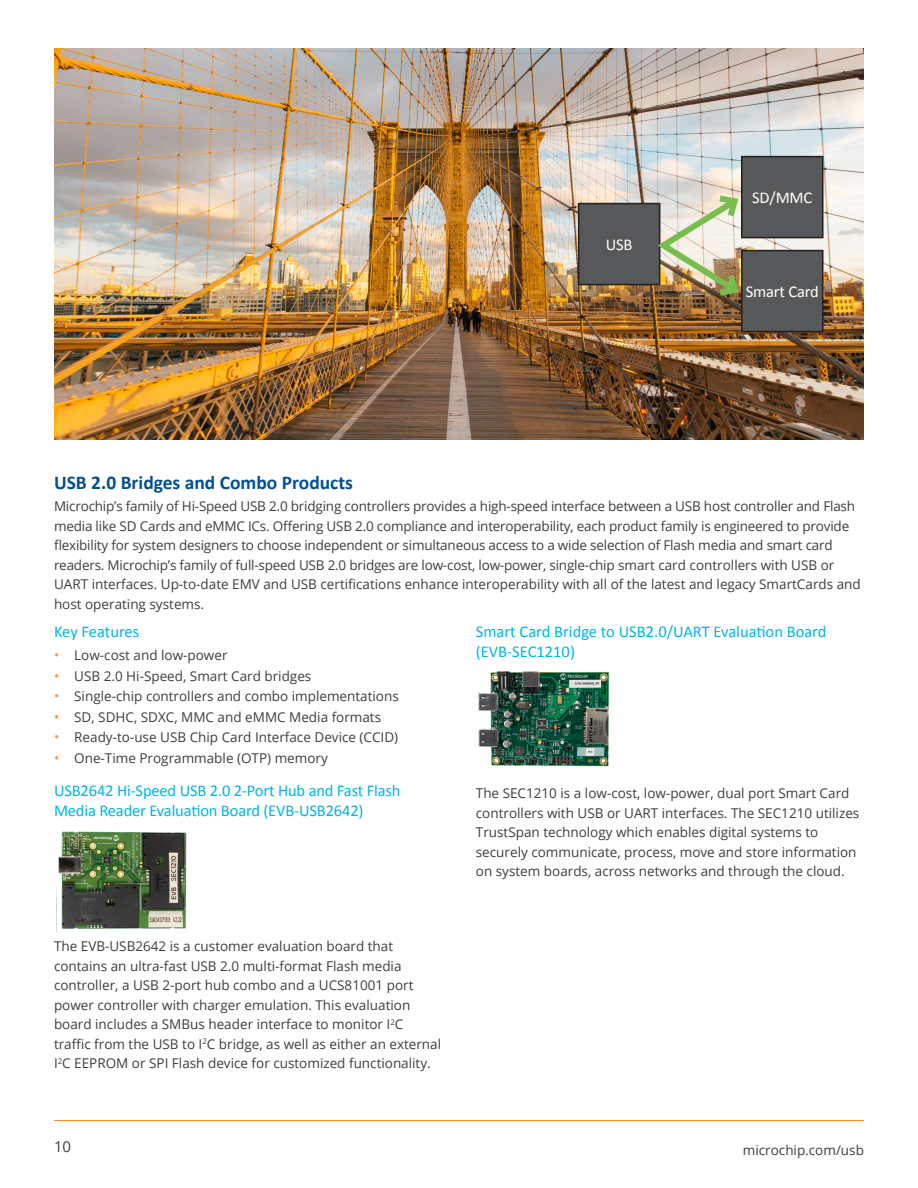
<style>
.page{position:relative;width:918px;height:1188px;background:#fff}
.page>*{position:absolute;margin:0;border:0;box-sizing:border-box;transform-origin:0 0}
.t1{font:700 19.5px "Calibri";color:#005090}
.t2{font:16.5px/19.5px "Calibri";letter-spacing:-.01em;color:#00b5e6}
.t3{font:16.5px "Calibri";letter-spacing:-.01em;color:#fff}
.t4{font:15px "Open Sans";color:#3e3e3f}
.t5{font:13.5px/19.5px "Open Sans";color:#3e3e3f}
.s1{font-size:14.25px;color:#ff9743}
</style>
<div class="page">
<hr style="left:54px;top:1120px;width:810px;height:1px;background:#ff8c2b">
<img style="left:56px;top:831px;width:131px;height:101px">
<img style="left:477px;top:671px;width:132px;height:96px">
<img style="left:54px;top:49px;width:810px;height:391px">
<div style="left:579px;top:204px;width:81px;height:81px;background:#57585a"></div>
<div style="left:578px;top:203px;width:82px;height:82px;border:2px solid #231f20"></div>
<div style="left:742px;top:157px;width:81px;height:81px;background:#57585a"></div>
<div style="left:741px;top:156px;width:83px;height:82px;border:2px solid #231f20"></div>
<div style="left:742px;top:251px;width:81px;height:81px;background:#57585a"></div>
<div style="left:741px;top:250px;width:83px;height:82px;border:2px solid #231f20"></div>
<img style="left:652px;top:191px;width:91px;height:109px">
<p class="t3" style="left:606px;top:233px;width:28px">USB</p>
<p class="t3" style="left:752px;top:186px;width:62px">SD/MMC</p>
<p class="t3" style="left:746px;top:280px;width:75px">Smart Card</p>
<h1 class="t1" style="left:54px;top:468px;width:301px">USB 2.0 Bridges and Combo Products</h1>
<p class="t5" style="left:54px;top:496px;width:808px">Microchip’s family of Hi-Speed USB 2.0 bridging controllers provides a high-speed interface between a USB host controller and Flash media like SD Cards and eMMC ICs. Offering USB 2.0 compliance and interoperability, each product family is engineered to provide flexibility for system designers to choose independent or simultaneous access to a wide selection of Flash media and smart card readers. Microchip’s family of full-speed USB 2.0 bridges are low-cost, low-power, single-chip smart card controllers with USB or UART interfaces. Up-to-date EMV and USB certifications enhance interoperability with all of the latest and legacy SmartCards and host operating systems.</p>
<p class="t2" style="left:54px;top:622px;width:87px">Key Features</p>
<p class="t5" style="left:54px;top:645px;width:175px"><span class="s1">•</span> Low-cost and low-power</p>
<p class="t5" style="left:54px;top:666px;width:259px"><span class="s1">•</span> USB 2.0 Hi-Speed, Smart Card bridges</p>
<p class="t5" style="left:54px;top:686px;width:346px"><span class="s1">•</span> Single-chip controllers and combo implementations</p>
<p class="t5" style="left:54px;top:707px;width:329px"><span class="s1">•</span> SD, SDHC, SDXC, MMC and eMMC Media formats</p>
<p class="t5" style="left:54px;top:727px;width:346px"><span class="s1">•</span> Ready-to-use USB Chip Card Interface Device (CCID)</p>
<p class="t5" style="left:54px;top:748px;width:275px"><span class="s1">•</span> One-Time Programmable (OTP) memory</p>
<p class="t2" style="left:54px;top:780px;width:348px">USB2642 Hi-Speed USB 2.0 2-Port Hub and Fast Flash<br>Media Reader Evaluation Board (EVB-USB2642)</p>
<p class="t2" style="left:476px;top:622px;width:352px">Smart Card Bridge to USB2.0/UART Evaluation Board (EVB-SEC1210)</p>
<p class="t5" style="left:476px;top:783px;width:385px">The SEC1210 is a low-cost, low-power, dual port Smart Card controllers with USB or UART interfaces. The SEC1210 utilizes TrustSpan technology which enables digital systems to securely communicate, process, move and store information on system boards, across networks and through the cloud.</p>
<p class="t5" style="left:54px;top:936px;width:389px">The EVB-USB2642 is a customer evaluation board that contains an ultra-fast USB 2.0 multi-format Flash media controller, a USB 2-port hub combo and a UCS81001 port power controller with charger emulation. This evaluation board includes a SMBus header interface to monitor I<sup>2</sup>C traffic from the USB to I<sup>2</sup>C bridge, as well as either an external I<sup>2</sup>C EEPROM or SPI Flash device for customized functionality.</p>
<p class="t4" style="left:54px;top:1136px;width:19px">10</p>
<p class="t5" style="left:743px;top:1140px;width:123px">microchip.com/usb</p>
</div>
